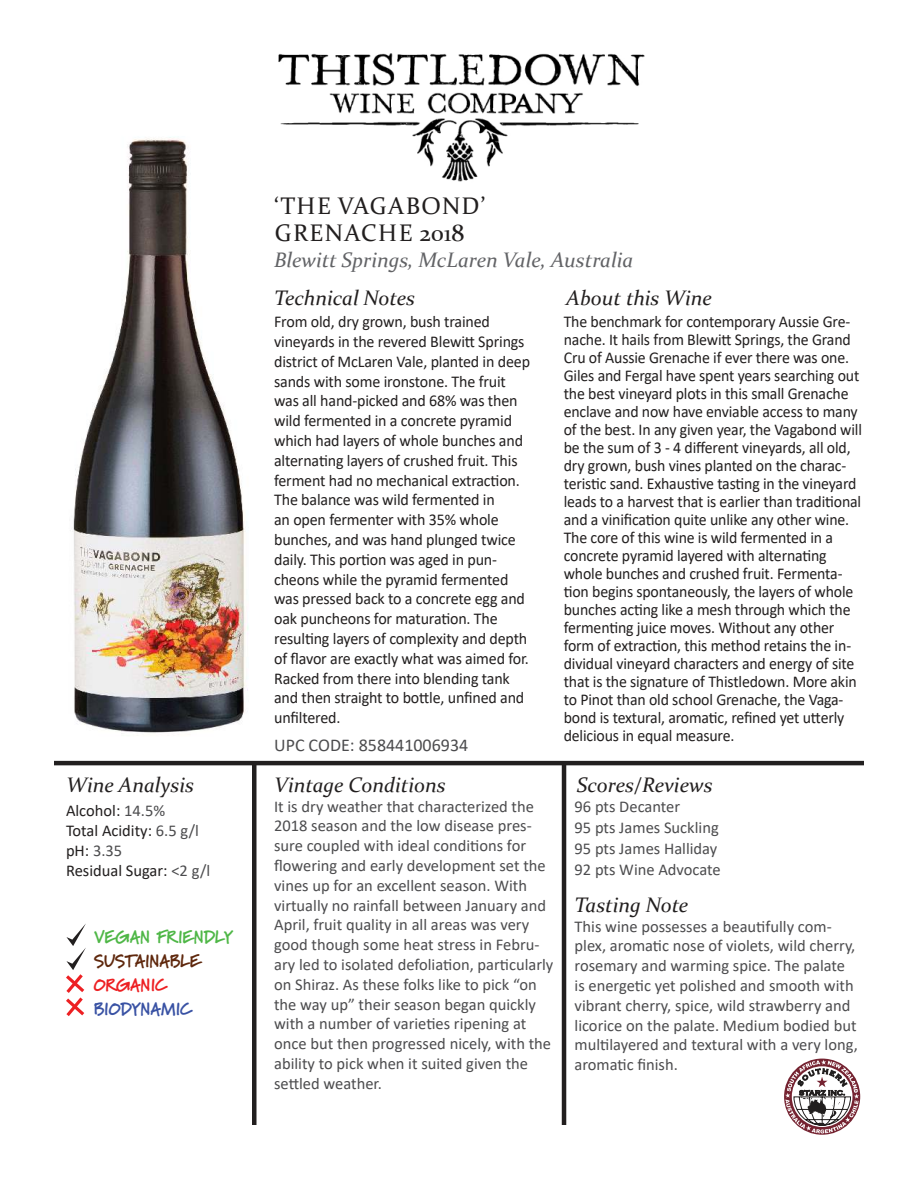
<style>
.page{position:relative;width:918px;height:1188px;background:#fff}
.page>*{position:absolute;margin:0;border:0;box-sizing:border-box;transform-origin:0 0}
.t1{font:24px/27px "Constantia";letter-spacing:.06em;color:#221f1f}
.t2{font:italic 21px "Constantia";color:#221f1f}
.t3{font:italic 21px "Constantia";color:#626366}
.t4{font:18px "Calibri";color:#4c4c4e}
.t5{font:900 18px "Marydale";color:#4fb747;scale:.92 1}
.t6{font:900 18px "Marydale";letter-spacing:-.01em;color:#5f280d;scale:.92 1}
.t7{font:900 18px "Marydale";color:#3952a4;scale:.92 1}
.t8{font:900 18px "Marydale";color:#ed2023;scale:.92 1}
.t9{font:16.5px/18px "Calibri";letter-spacing:-.01em;color:#221f1f;scale:.96 1}
.t10{font:16.5px/19.8px "Calibri";color:#4c4c4e}
.t11{font:16.5px/19.8px "Calibri";letter-spacing:-.01em;color:#221f1f}
.s1{color:#4c4c4e}
</style>
<div class="page">
<img style="left:73px;top:137px;width:176px;height:596px">
<svg style="left:785px;top:1060px;width:74px;height:73px"></svg>
<hr style="left:54px;top:761px;width:810px;height:4px;background:#221f1f">
<div style="left:252px;top:762px;width:5px;height:363px;background:#221f1f"></div>
<hr style="left:562px;top:762px;width:4px;height:363px;background:#221f1f">
<svg style="left:66px;top:924px;width:20px;height:92px"></svg>
<img style="left:278px;top:54px;width:367px;height:128px">
<h1 class="t1" style="left:274px;top:193px;width:213px">‘THE VAGABOND’<br>GRENACHE 2018</h1>
<p class="t3" style="left:274px;top:252px;width:361px">Blewitt Springs, McLaren Vale, Australia</p>
<p class="t2" style="left:274px;top:290px;width:142px">Technical Notes</p>
<p class="t2" style="left:566px;top:290px;width:147px">About this Wine</p>
<p class="t11" style="left:274px;top:313px;width:257px">From old, dry grown, bush trained vineyards in the revered Blewitt Springs district of McLaren Vale, planted in deep sands with some ironstone. The fruit was all hand-picked and 68% was then wild fermented in a concrete pyramid which had layers of whole bunches and alternating layers of crushed fruit. This ferment had no mechanical extraction.<br>The balance was wild fermented in<br>an open fermenter with 35% whole bunches, and was hand plunged twice daily. This portion was aged in pun&shy;cheons while the pyramid fermented was pressed back to a concrete egg and oak puncheons for maturation. The resulting layers of complexity and depth of flavor are exactly what was aimed for.<br>Racked from there into blending tank and then straight to bottle, unfined and unfiltered.</p>
<p class="t9" style="left:564px;top:312px;width:312px">The benchmark for contemporary Aussie Gre&shy;nache. It hails from Blewitt Springs, the Grand Cru of Aussie Grenache if ever there was one.<br>Giles and Fergal have spent years searching out the best vineyard plots in this small Grenache enclave and now have enviable access to many of the best. In any given year, the Vagabond will be the sum of 3 - 4 different vineyards, all old, dry grown, bush vines planted on the charac&shy;teristic sand. Exhaustive tasting in the vineyard leads to a harvest that is earlier than traditional and a vinification quite unlike any other wine.<br>The core of this wine is wild fermented in a concrete pyramid layered with alternating whole bunches and crushed fruit. Fermenta&shy;tion begins spontaneously, the layers of whole bunches acting like a mesh through which the fermenting juice moves. Without any other form of extraction, this method retains the in&shy;dividual vineyard characters and energy of site that is the signature of Thistledown. More akin to Pinot than old school Grenache, the Vaga&shy;bond is textural, aromatic, refined yet utterly delicious in equal measure.</p>
<p class="t4" style="left:274px;top:738px;width:196px">UPC CODE: 858441006934</p>
<p class="t2" style="left:66px;top:776px;width:130px">Wine Analysis</p>
<p class="t2" style="left:577px;top:776px;width:137px">Scores/Reviews</p>
<p class="t11" style="left:66px;top:802px;width:146px">Alcohol: <span class="s1">14.5%<br></span>Total Acidity: <span class="s1">6.5 g/l </span>pH: <span class="s1">3.35<br></span>Residual Sugar: <span class="s1">&lt;2 g/l</span></p>
<p class="t2" style="left:274px;top:776px;width:173px">Vintage Conditions</p>
<p class="t10" style="left:274px;top:797px;width:281px">It is dry weather that characterized the 2018 season and the low disease pres&shy;sure coupled with ideal conditions for flowering and early development set the vines up for an excellent season. With virtually no rainfall between January and April, fruit quality in all areas was very good though some heat stress in Febru&shy;ary led to isolated defoliation, particularly on Shiraz. As these folks like to pick “on the way up” their season began quickly with a number of varieties ripening at once but then progressed nicely, with the ability to pick when it suited given the settled weather.</p>
<p class="t10" style="left:575px;top:797px;width:148px;line-height:21px">96 pts Decanter<br>95 pts James Suckling<br>95 pts James Halliday<br>92 pts Wine Advocate</p>
<p class="t2" style="left:575px;top:896px;width:115px">Tasting Note</p>
<p class="t10" style="left:575px;top:916px;width:285px">This wine possesses a beautifully com&shy;plex, aromatic nose of violets, wild cherry, rosemary and warming spice. The palate is energetic yet polished and smooth with vibrant cherry, spice, wild strawberry and licorice on the palate. Medium bodied but multilayered and textural with a very long, aromatic finish.</p>
<p class="t5" style="left:94px;top:926px;width:153px">VEGAN FRIENDLY</p>
<p class="t6" style="left:94px;top:950px;width:118px">SUSTAINABLE</p>
<p class="t8" style="left:94px;top:974px;width:81px">ORGANIC</p>
<p class="t7" style="left:94px;top:998px;width:109px">BIODYNAMIC</p>
</div>
